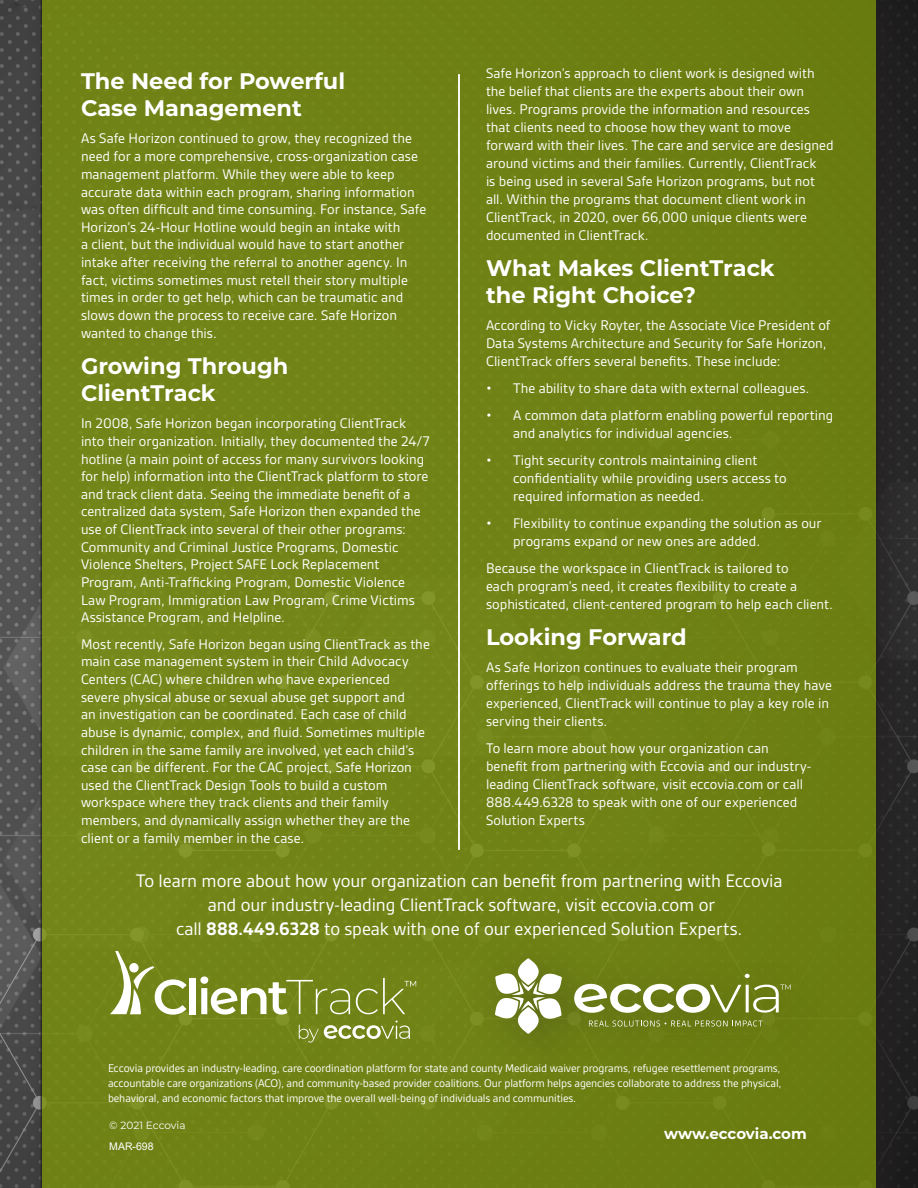
<style>
.page{position:relative;width:918px;height:1188px;background:#fff}
.page>*{position:absolute;margin:0;border:0;box-sizing:border-box;transform-origin:0 0}
.Section_Header_-_Bac{font:700 22.5px/27px "Montserrat";color:#fff}
.Body_Copy_-_Back{font:19.5px/24px "Gesta";letter-spacing:-.005em;color:#fff;text-align:center}
.Body_Copy_-_Back-2{font:15px/17.7px "Gesta";color:#fff}
.t1{font:700 15px "Montserrat";letter-spacing:-.005em;color:#fff}
.Disclaimer_Text{font:12px/15px "Gesta";letter-spacing:-.01em;color:#fff;text-align:justify}
.t2{font:10.5px "Montserrat";letter-spacing:-.005em;color:#fff}
.t3{font:10.5px "Arial";color:#fff}
.s1{font-weight:700}
</style>
<div class="page">
<img style="left:0;top:0;width:24px;height:1188px">
<div style="left:24px;top:0;width:894px;height:1188px;background:#231f20;opacity:.9"></div>
<div style="left:40px;top:0;width:838px;height:1188px;background:#708215"></div>
<div style="left:467px;top:932px;width:362px;height:146px;background:#6c7e13"></div>
<svg style="left:495px;top:958px;width:67px;height:76px"></svg>
<svg style="left:574px;top:984px;width:167px;height:29px"></svg>
<hr style="left:746px;top:985px;width:3px;height:27px;background:#fff">
<svg style="left:745px;top:974px;width:5px;height:4px"></svg>
<svg style="left:589px;top:1020px;width:173px;height:7px"></svg>
<svg style="left:753px;top:984px;width:38px;height:29px"></svg>
<svg style="left:110px;top:951px;width:77px;height:64px"></svg>
<div style="left:190px;top:978px;width:6px;height:36px;background:#fff"></div>
<svg style="left:200px;top:976px;width:150px;height:39px"></svg>
<svg style="left:356px;top:978px;width:60px;height:36px;background:#809030"></svg>
<svg style="left:299px;top:1021px;width:111px;height:22px;background:#909e49"></svg>
<hr style="left:458px;top:74px;width:2px;height:776px;background:#fff">
<p class="Section_Header_-_Bac" style="left:81px;top:67px;width:266px">The Need for Powerful<br>Case Management</p>
<p class="Body_Copy_-_Back-2" style="left:81px;top:129px;width:347px">As Safe Horizon continued to grow, they recognized the need for a more comprehensive, cross-organization case management platform. While they were able to keep accurate data within each program, sharing information was often difficult and time consuming. For instance, Safe Horizon’s 24-Hour Hotline would begin an intake with<br>a client, but the individual would have to start another intake after receiving the referral to another agency. In fact, victims sometimes must retell their story multiple times in order to get help, which can be traumatic and slows down the process to receive care. Safe Horizon wanted to change this.</p>
<p class="Section_Header_-_Bac" style="left:81px;top:351px;width:209px">Growing Through<br>ClientTrack</p>
<p class="Body_Copy_-_Back-2" style="left:81px;top:414px;width:350px">In 2008, Safe Horizon began incorporating ClientTrack into their organization. Initially, they documented the 24/7 hotline (a main point of access for many survivors looking for help) information into the ClientTrack platform to store and track client data. Seeing the immediate benefit of a centralized data system, Safe Horizon then expanded the use of ClientTrack into several of their other programs:<br>Community and Criminal Justice Programs, Domestic Violence Shelters, Project SAFE Lock Replacement Program, Anti-Trafficking Program, Domestic Violence Law Program, Immigration Law Program, Crime Victims Assistance Program, and Helpline.</p>
<p class="Body_Copy_-_Back-2" style="left:81px;top:635px;width:350px">Most recently, Safe Horizon began using ClientTrack as the main case management system in their Child Advocacy Centers (CAC) where children who have experienced severe physical abuse or sexual abuse get support and<br>an investigation can be coordinated. Each case of child abuse is dynamic, complex, and fluid. Sometimes multiple children in the same family are involved, yet each child’s case can be different. For the CAC project, Safe Horizon used the ClientTrack Design Tools to build a custom workspace where they track clients and their family members, and dynamically assign whether they are the client or a family member in the case.</p>
<p class="Body_Copy_-_Back-2" style="left:486px;top:65px;width:349px">Safe Horizon’s approach to client work is designed with the belief that clients are the experts about their own lives. Programs provide the information and resources that clients need to choose how they want to move forward with their lives. The care and service are designed around victims and their families. Currently, ClientTrack<br>is being used in several Safe Horizon programs, but not all. Within the programs that document client work in ClientTrack, in 2020, over 66,000 unique clients were documented in ClientTrack.</p>
<p class="Section_Header_-_Bac" style="left:486px;top:254px;width:290px">What Makes ClientTrack the Right Choice?</p>
<p class="Body_Copy_-_Back-2" style="left:486px;top:317px;width:346px">According to Vicky Royter, the Associate Vice President of<br>Data Systems Architecture and Security for Safe Horizon,<br>ClientTrack offers several benefits. These include:</p>
<p class="Body_Copy_-_Back-2" style="left:486px;top:380px;width:325px">• The ability to share data with external colleagues.</p>
<p class="Body_Copy_-_Back-2" style="left:513px;top:407px;width:322px;text-indent:-27px">• A common data platform enabling powerful reporting and analytics for individual agencies.</p>
<p class="Body_Copy_-_Back-2" style="left:513px;top:452px;width:275px;text-indent:-27px">• Tight security controls maintaining client confidentiality while providing users access to required information as needed.</p>
<p class="Body_Copy_-_Back-2" style="left:513px;top:515px;width:310px;text-indent:-27px">• Flexibility to continue expanding the solution as our programs expand or new ones are added.</p>
<p class="Body_Copy_-_Back-2" style="left:486px;top:560px;width:348px">Because the workspace in ClientTrack is tailored to<br>each program’s need, it creates flexibility to create a sophisticated, client-centered program to help each client.</p>
<p class="Section_Header_-_Bac" style="left:486px;top:623px;width:202px">Looking Forward</p>
<p class="Body_Copy_-_Back-2" style="left:486px;top:659px;width:347px">As Safe Horizon continues to evaluate their program offerings to help individuals address the trauma they have experienced, ClientTrack will continue to play a key role in serving their clients.</p>
<p class="Body_Copy_-_Back-2" style="left:486px;top:740px;width:327px">To learn more about how your organization can benefit from partnering with Eccovia and our industry&shy;leading ClientTrack software, visit eccovia.com or call 888.449.6328 to speak with one of our experienced Solution Experts</p>
<p class="Body_Copy_-_Back" style="left:136px;top:868px;width:648px">To learn more about how your organization can benefit from partnering with Eccovia and our industry-leading ClientTrack software, visit eccovia.com or<br>call <span class="s1">888.449.6328</span> to speak with one of our experienced Solution Experts.</p>
<p class="Disclaimer_Text" style="left:108px;top:1061px;width:675px">Eccovia provides an industry-leading, care coordination platform for state and county Medicaid waiver programs, refugee resettlement programs, accountable care organizations (ACO), and community-based provider coalitions. Our platform helps agencies collaborate to address the physical, behavioral, and economic factors that improve the overall well-being of individuals and communities.</p>
<p class="t2" style="left:109px;top:1118px;width:78px">© 2021 Eccovia</p>
<p class="t3" style="left:109px;top:1139px;width:46px">MAR-698</p>
<p class="t1" style="left:664px;top:1123px;width:144px">www.eccovia.com</p>
</div>
